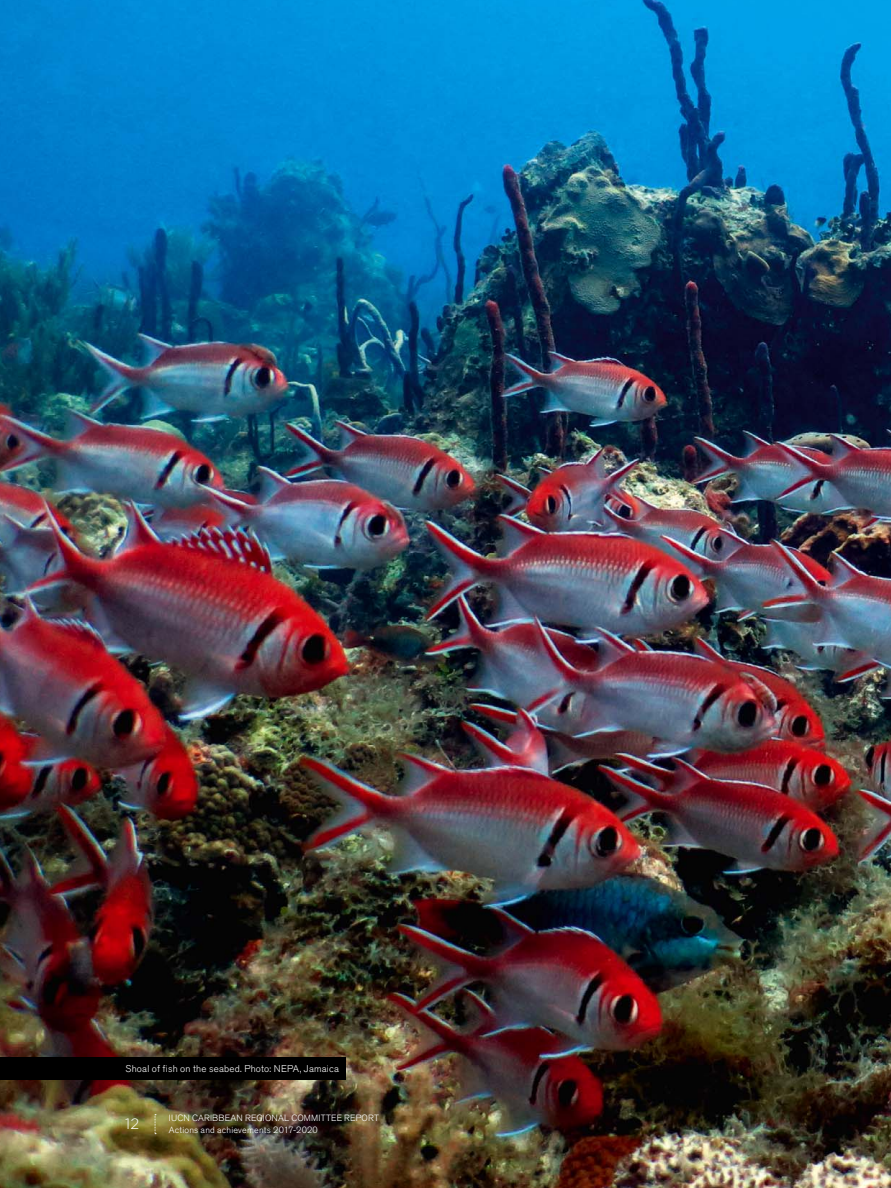
<style>
.page{position:relative;width:891px;height:1188px;background:#fff}
.page>*{position:absolute;margin:0;border:0;box-sizing:border-box;transform-origin:0 0}
.t1{font:300 15px "Gotham";color:#fff}
.t2{font:300 9.75px "Akzidenz Grotesk BQ";letter-spacing:.02em;color:#fff}
.t3{font:300 9px/12px "Akzidenz Grotesk BQ";letter-spacing:.02em;color:#fff}
</style>
<div class="page">
<img style="left:0;top:0;width:891px;height:1188px">
<div style="left:0;top:1057px;width:346px;height:23px;background:#000"></div>
<svg style="left:155px;top:1114px;width:1px;height:20px"></svg>
<p class="t2" style="left:126px;top:1065px;width:215px">Shoal of fish on the seabed. Photo: NEPA, Jamaica</p>
<h1 class="t1" style="left:125px;top:1118px;width:15px">12</h1>
<p class="t3" style="left:169px;top:1113px;width:212px">IUCN CARIBBEAN REGIONAL COMMITTEE REPORT<br>Actions and achievements 2017-2020</p>
</div>
